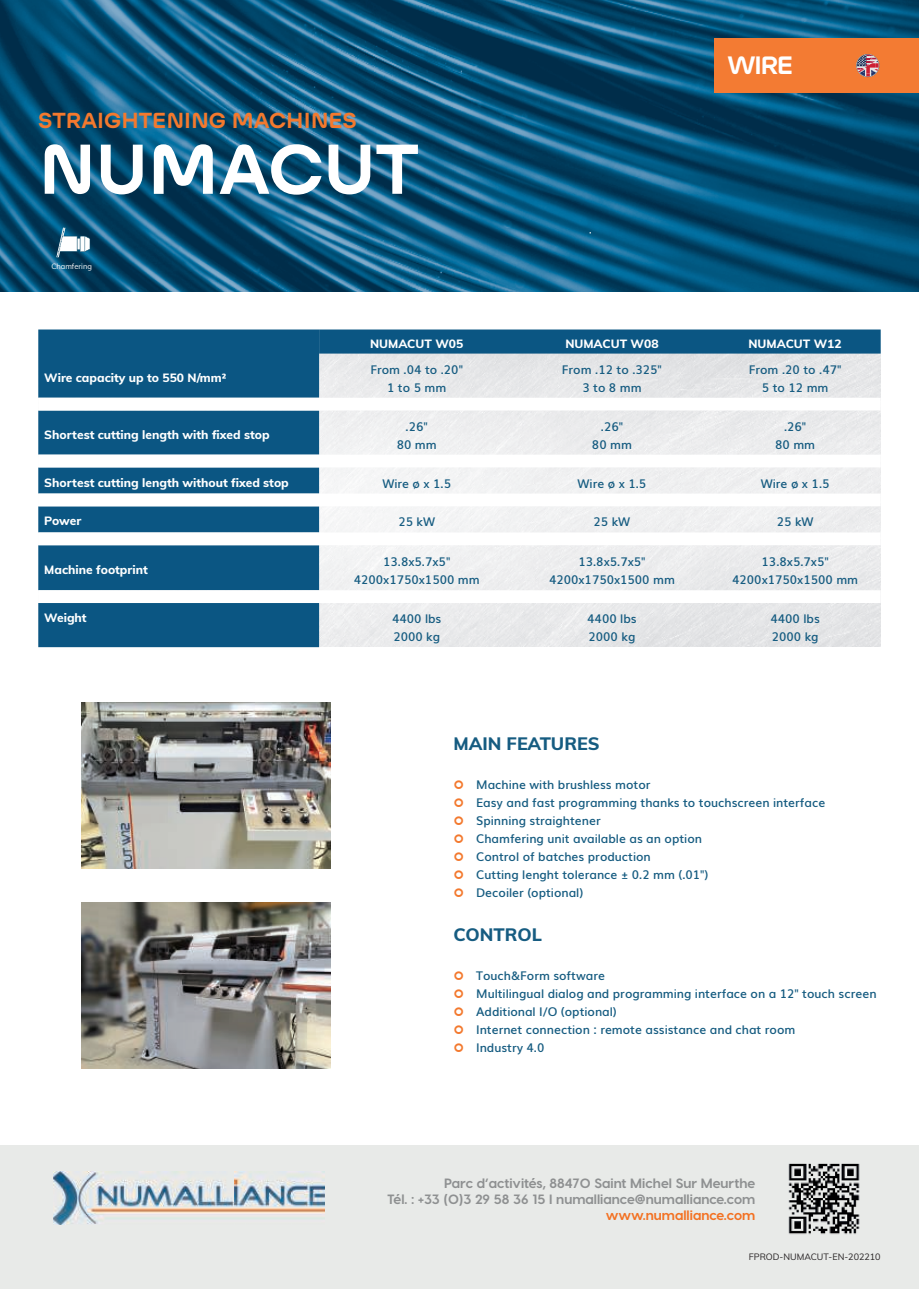
<style>
.page{position:relative;width:919px;height:1289px;background:#fff}
.page>*{position:absolute;margin:0;border:0;box-sizing:border-box;transform-origin:0 0}
.t1{font:800 63px "Ulm Grotesk";color:#fff}
.t2{font:800 22.5px "Ulm Grotesk";color:#fff}
.t3{font:800 19.5px "Ulm Grotesk";color:#f3792e}
.t4{font:800 18px "Muli";color:#165c81}
.t5{font:700 13.5px/16.2px "Visby CF";color:#8e9091;text-align:right}
.t6{font:700 13.5px "Visby CF";color:#f37122}
.t7{font:600 12px/18px "Muli";color:#165c81;text-align:center}
.t8{font:800 12px "Muli";color:#fff}
.t9{font:9px "Muli";color:#231f20}
.t10{font:7.5px "Muli";color:#fff}
</style>
<div class="page">
<img style="left:319px;top:353px;width:561px;height:293px">
<img style="left:0;top:0;width:918px;height:292px">
<div style="left:0;top:1145px;width:918px;height:143px;background:#e8eae8"></div>
<img style="left:53px;top:1171px;width:272px;height:53px">
<img style="left:788px;top:1163px;width:72px;height:72px">
<svg style="left:56px;top:227px;width:34px;height:30px"></svg>
<img style="left:82px;top:702px;width:248px;height:166px">
<img style="left:82px;top:902px;width:248px;height:166px">
<div style="left:38px;top:329px;width:281px;height:318px;background:#0b5683"></div>
<div style="left:319px;top:329px;width:561px;height:24px;background:#0b5683"></div>
<svg style="left:38px;top:398px;width:842px;height:205px"></svg>
<div style="left:714px;top:38px;width:204px;height:55px;background:#f37b33"></div>
<svg style="left:856px;top:54px;width:23px;height:23px"></svg>
<h3 class="t3" style="left:38px;top:110px;width:320px">STRAIGHTENING MACHINES</h3>
<h1 class="t1" style="left:38px;top:135px;width:382px">NUMACUT</h1>
<p class="t10" style="left:51px;top:263px;width:42px">Chamfering</p>
<h2 class="t2" style="left:727px;top:53px;width:67px">WIRE</h2>
<p class="t8" style="left:370px;top:338px;width:95px">NUMACUT W05</p>
<p class="t8" style="left:565px;top:338px;width:95px">NUMACUT W08</p>
<p class="t8" style="left:748px;top:338px;width:95px">NUMACUT W12</p>
<p class="t8" style="left:44px;top:372px;width:183px">Wire capacity up to 550 N/mm²</p>
<p class="t7" style="left:370px;top:361px;width:94px">From .04 to .20"<br>1 to 5 mm</p>
<p class="t7" style="left:562px;top:361px;width:101px">From .12 to .325"<br>3 to 8 mm</p>
<p class="t7" style="left:748px;top:361px;width:94px">From .20 to .47"<br>5 to 12 mm</p>
<p class="t8" style="left:44px;top:429px;width:227px">Shortest cutting length with fixed stop</p>
<p class="t7" style="left:396px;top:418px;width:41px">.26"<br>80 mm</p>
<p class="t7" style="left:592px;top:418px;width:41px">.26"<br>80 mm</p>
<p class="t7" style="left:775px;top:418px;width:41px">.26"<br>80 mm</p>
<p class="t8" style="left:44px;top:477px;width:246px">Shortest cutting length without fixed stop</p>
<p class="t7" style="left:382px;top:475px;width:70px">Wire ø x 1.5</p>
<p class="t7" style="left:577px;top:475px;width:70px">Wire ø x 1.5</p>
<p class="t7" style="left:760px;top:475px;width:70px">Wire ø x 1.5</p>
<p class="t8" style="left:44px;top:516px;width:39px">Power</p>
<p class="t7" style="left:398px;top:514px;width:38px">25 kW</p>
<p class="t7" style="left:593px;top:514px;width:38px">25 kW</p>
<p class="t7" style="left:776px;top:514px;width:38px">25 kW</p>
<p class="t8" style="left:44px;top:564px;width:105px">Machine footprint</p>
<p class="t7" style="left:354px;top:553px;width:127px">13.8x5.7x5"<br>4200x1750x1500 mm</p>
<p class="t7" style="left:549px;top:553px;width:127px">13.8x5.7x5"<br>4200x1750x1500 mm</p>
<p class="t7" style="left:732px;top:553px;width:127px">13.8x5.7x5"<br>4200x1750x1500 mm</p>
<p class="t8" style="left:44px;top:612px;width:44px">Weight</p>
<p class="t7" style="left:392px;top:611px;width:51px;text-align:left">4400 lbs<br>2000 kg</p>
<p class="t7" style="left:587px;top:611px;width:51px;text-align:left">4400 lbs<br>2000 kg</p>
<p class="t7" style="left:770px;top:611px;width:51px;text-align:left">4400 lbs<br>2000 kg</p>
<h3 class="t4" style="left:453px;top:735px;width:148px">MAIN FEATURES</h3>
<p class="t7" style="left:476px;top:777px;width:350px;text-align:left">Machine with brushless motor<br>Easy and fast programming thanks to touchscreen interface Spinning straightener<br>Chamfering unit available as an option<br>Control of batches production<br>Cutting lenght tolerance ± 0.2 mm (.01")<br>Decoiler (optional)</p>
<h3 class="t4" style="left:453px;top:926px;width:90px">CONTROL</h3>
<p class="t7" style="left:476px;top:968px;width:402px;text-align:left">Touch&amp;Form software<br>Multilingual dialog and programming interface on a 12" touch screen Additional I/O (optional)<br>Internet connection : remote assistance and chat room<br>Industry 4.0</p>
<p class="t5" style="left:387px;top:1175px;width:369px">Parc d’activités, 88470 Saint Michel Sur Meurthe<br>Tél. : +33 (0)3 29 58 36 15 I numalliance@numalliance.com</p>
<p class="t6" style="left:606px;top:1209px;width:151px">www.numalliance.com</p>
<p class="t9" style="left:748px;top:1252px;width:133px">FPROD-NUMACUT-EN-202210</p>
</div>
